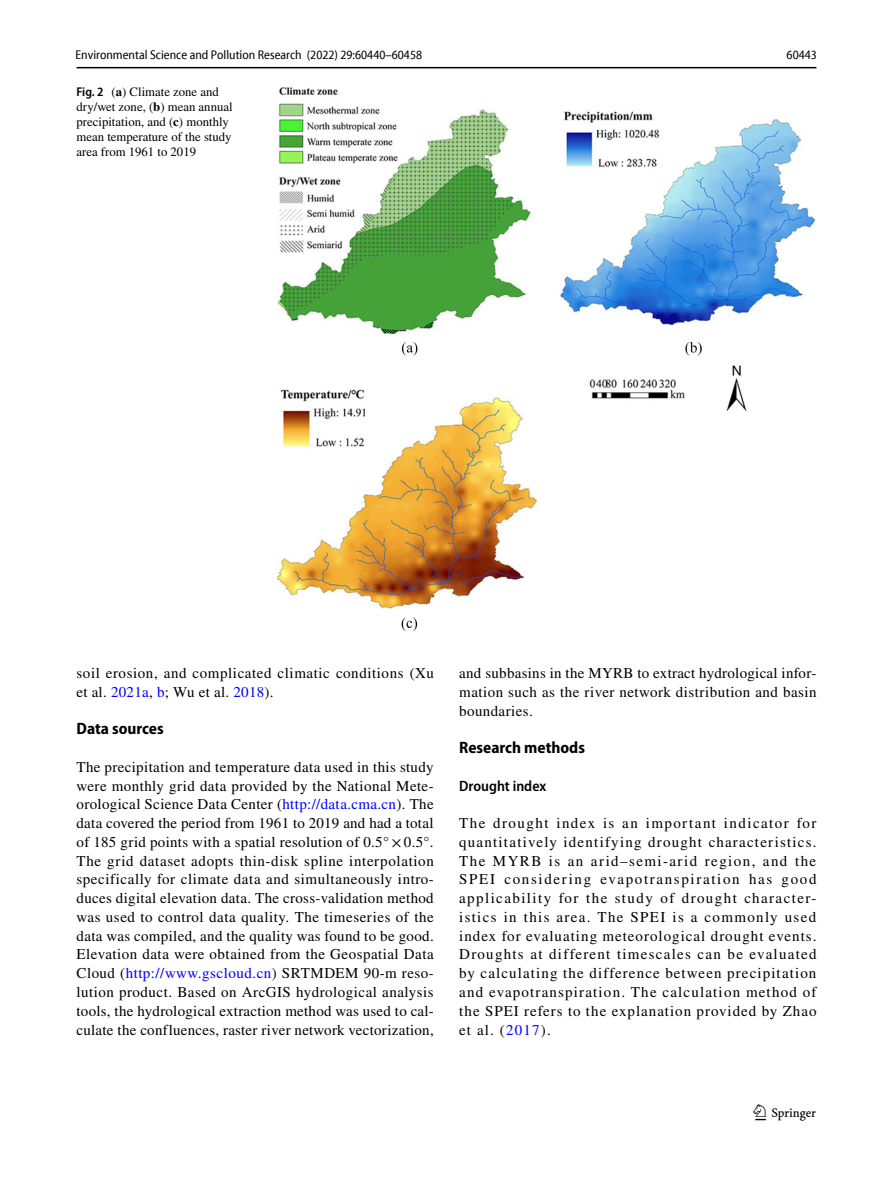
<style>
.page{position:relative;width:893px;height:1187px;background:#fff}
.page>*{position:absolute;margin:0;border:0;box-sizing:border-box;transform-origin:0 0}
.t1{font:22.5px "Springnew Regular 3";color:#000}
.t2{font:700 semi-condensed 16.5px "Myriad Pro";color:#000}
.t3{font:15px/18.8px "STIX";letter-spacing:.03em;color:#000;text-align:justify}
.t4{font:600 semi-condensed 15px "Myriad Pro";color:#000}
.t5{font:12.75px/15px "STIX";color:#000}
.t6{font:semi-condensed 12.75px "Myriad Pro Unic";color:#000}
.s1{font-family:"Myriad Pro";font-weight:600;font-stretch:semi-condensed}
.s2{font-weight:700}
.s3{color:#00f}
</style>
<div class="page">
<hr style="left:77px;top:67px;width:739px;height:1px;background:#000">
<img style="left:277px;top:87px;width:539px;height:544px">
<p class="t6" style="left:76px;top:50px;width:348px">Environmental Science and Pollution Research (2022) 29:60440–60458</p>
<p class="t6" style="left:787px;top:50px;width:32px">60443</p>
<p class="t5" style="left:77px;top:85px;width:158px"><span class="s1">Fig. 2</span> (<span class="s2">a</span>) Climate zone and dry/wet zone, (<span class="s2">b</span>) mean annual precipitation, and (<span class="s2">c</span>) monthly mean temperature of the study area from 1961 to 2019</p>
<p class="t3" style="left:77px;top:664px;width:359px">soil erosion, and complicated climatic conditions (Xu et al. <span class="s3">2021a</span>, <span class="s3">b</span>; Wu et al. <span class="s3">2018</span>).</p>
<p class="t2" style="left:77px;top:719px;width:89px">Data sources</p>
<p class="t3" style="left:77px;top:758px;width:359px">The precipitation and temperature data used in this study were monthly grid data provided by the National Mete&shy;orological Science Data Center (<span class="s3">http://data.cma.cn</span>). The data covered the period from 1961 to 2019 and had a total of 185 grid points with a spatial resolution of 0.5° × 0.5°.<br>The grid dataset adopts thin-disk spline interpolation specifically for climate data and simultaneously intro&shy;duces digital elevation data. The cross-validation method was used to control data quality. The timeseries of the data was compiled, and the quality was found to be good.<br>Elevation data were obtained from the Geospatial Data Cloud (<span class="s3">http://www.gscloud.cn</span>) SRTMDEM 90-m reso&shy;lution product. Based on ArcGIS hydrological analysis tools, the hydrological extraction method was used to cal&shy;culate the confluences, raster river network vectorization,</p>
<p class="t3" style="left:459px;top:664px;width:359px">and subbasins in the MYRB to extract hydrological infor&shy;mation such as the river network distribution and basin boundaries.</p>
<p class="t2" style="left:459px;top:738px;width:127px">Research methods</p>
<p class="t4" style="left:459px;top:777px;width:88px">Drought index</p>
<p class="t3" style="left:459px;top:814px;width:359px">The drought index is an important indicator for quantitatively identifying drought characteristics.<br>The MYRB is an arid–semi-arid region, and the SPEI considering evapotranspiration has good applicability for the study of drought character&shy;istics in this area. The SPEI is a commonly used index for evaluating meteorological drought events.<br>Droughts at different timescales can be evaluated by calculating the difference between precipitation and evapotranspiration. The calculation method of the SPEI refers to the explanation provided by Zhao et al. (<span class="s3">2017</span>).</p>
<h1 class="t1" style="left:755px;top:1104px;width:62px">1 3</h1>
</div>
